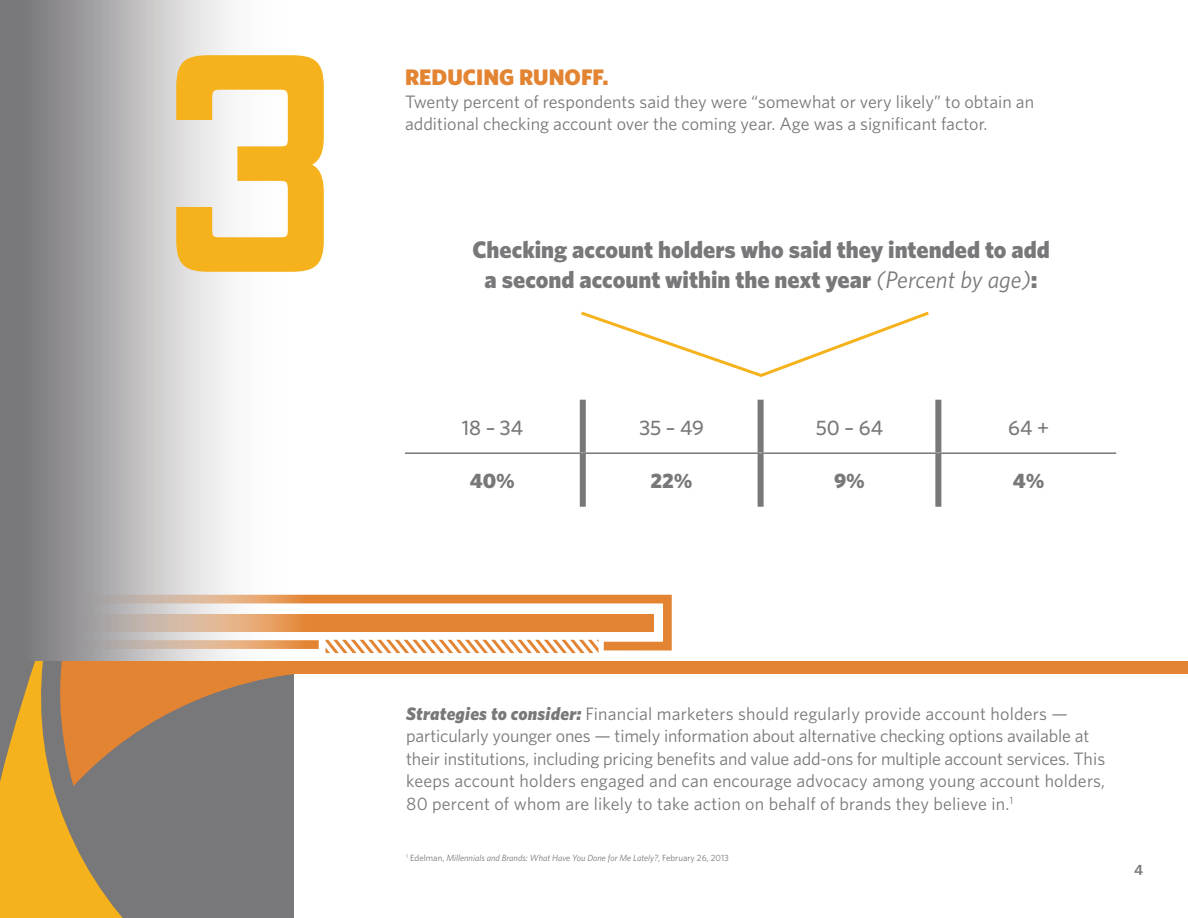
<style>
.page{position:relative;width:1188px;height:918px;background:#fff}
.page>*{position:absolute;margin:0;border:0;box-sizing:border-box;transform-origin:0 0}
.t1{font:900 24px/30px "Whitney";color:#787779;text-align:center}
.t2{font:900 22.5px "Whitney";color:#e38433}
.t3{font:500 21px "Whitney";color:#787779}
.t4{font:900 21px "Whitney";color:#787779}
.t5{font:18px/22.5px "Whitney";color:#787779}
.t6{font:600 15px "Whitney";color:#787779}
.t7{font:italic 9px "Whitney";color:#787779}
.s1{font-weight:400;font-style:italic}
.s2{font-weight:900;font-style:italic}
.s3{font-style:normal}
</style>
<div class="page">
<svg style="left:322px;top:595px;width:350px;height:58px"></svg>
<div style="left:49px;top:614px;width:604px;height:17px;background:#e38433"></div>
<svg style="left:0;top:0;width:322px;height:918px"></svg>
<svg style="left:176px;top:55px;width:148px;height:217px"></svg>
<svg style="left:581px;top:311px;width:348px;height:66px"></svg>
<div style="left:580px;top:400px;width:6px;height:52px;background:#787779"></div>
<div style="left:758px;top:400px;width:6px;height:52px;background:#787779"></div>
<div style="left:935px;top:400px;width:6px;height:52px;background:#787779"></div>
<div style="left:580px;top:454px;width:6px;height:53px;background:#787779"></div>
<div style="left:758px;top:454px;width:6px;height:53px;background:#787779"></div>
<div style="left:935px;top:454px;width:6px;height:53px;background:#787779"></div>
<hr style="left:405px;top:452px;width:178px;height:2px;background:#787779">
<hr style="left:583px;top:452px;width:178px;height:2px;background:#787779">
<hr style="left:761px;top:452px;width:177px;height:2px;background:#787779">
<hr style="left:938px;top:452px;width:178px;height:2px;background:#787779">
<div style="left:253px;top:662px;width:935px;height:12px;background:#e38433"></div>
<svg style="left:0;top:662px;width:293px;height:256px;background:#a1845b"></svg>
<p class="t2" style="left:405px;top:63px;width:205px">REDUCING RUNOFF.</p>
<p class="t5" style="left:405px;top:90px;width:631px">Twenty percent of respondents said they were “somewhat or very likely” to obtain an additional checking account over the coming year. Age was a significant factor.</p>
<h1 class="t1" style="left:472px;top:234px;width:579px">Checking account holders who said they intended to add a second account within the next year <span class="s1">(Percent by age)</span>:</h1>
<p class="t3" style="left:462px;top:414px;width:63px">18 – 34</p>
<p class="t3" style="left:639px;top:414px;width:66px">35 – 49</p>
<p class="t3" style="left:816px;top:414px;width:69px">50 – 64</p>
<p class="t3" style="left:1008px;top:414px;width:43px">64 +</p>
<p class="t4" style="left:470px;top:467px;width:47px">40%</p>
<p class="t4" style="left:651px;top:467px;width:44px">22%</p>
<p class="t4" style="left:834px;top:467px;width:32px">9%</p>
<p class="t4" style="left:1013px;top:467px;width:33px">4%</p>
<p class="t5" style="left:406px;top:702px;width:701px"><span class="s2">Strategies to consider:</span> Financial marketers should regularly provide account holders — particularly younger ones — timely information about alternative checking options available at their institutions, including pricing benefits and value add-ons for multiple account services. This keeps account holders engaged and can encourage advocacy among young account holders, 80 percent of whom are likely to take action on behalf of brands they believe in.<sup>1</sup></p>
<p class="t7" style="left:406px;top:852px;width:324px"><sup>1</sup> <span class="s3">Edelman,</span> Millennials and Brands: What Have You Done for Me Lately?<span class="s3">, February 26, 2013</span></p>
<p class="t6" style="left:1134px;top:860px;width:10px">4</p>
</div>
